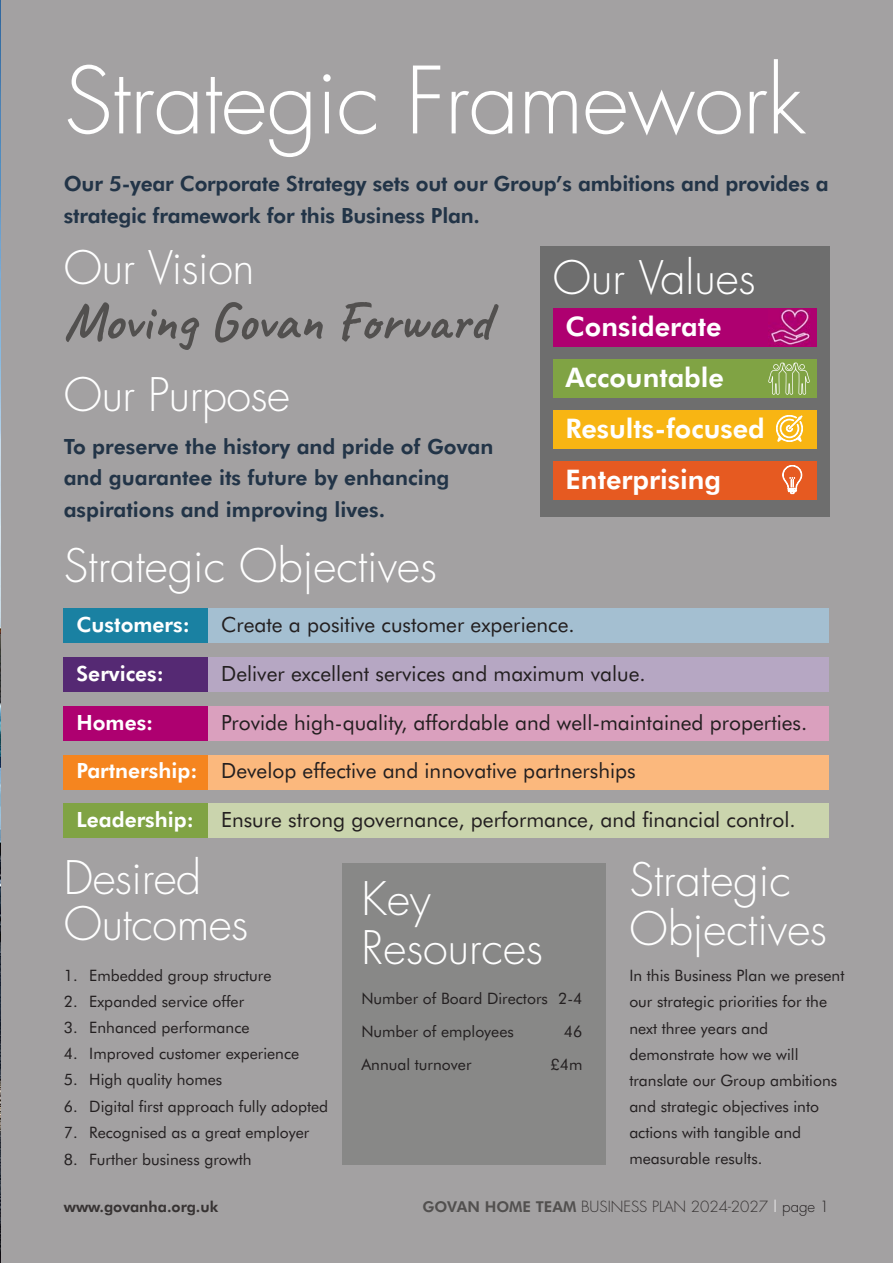
<style>
.page{position:relative;width:893px;height:1263px;background:#a3a1a2}
.page>*{position:absolute;margin:0;border:0;box-sizing:border-box;transform-origin:0 0}
.t1{font:300 90px "Futura";letter-spacing:-.01em;color:#fff}
.t2{font:700 54px "Caveat";color:#52504f}
.t3{font:300 45px/48.3px "Futura";color:#fff}
.t4{font:800 27px/51px "Futura BT";color:#fff}
.t5{font:21px "Futura BT";color:#231f20}
.t6{font:800 21px/31.8px "Futura BT";letter-spacing:-.01em;color:#223447}
.t7{font:800 21px "Futura BT";color:#fff}
.t8{font:15.75px/26.1px "Futura BT";color:#231f20}
.t9{font:300 15px "Futura";color:#373333}
.t10{font:800 15px "Futura BT";color:#373333}
.s1{font-weight:800;color:#fff}
.s2{font-family:"Futura BT";font-weight:800;color:#52504f}
.s3{color:#fff}
.s4{color:#231f20}
</style>
<div class="page">
<div style="left:540px;top:247px;width:289px;height:270px;background:#6e6e6e"></div>
<div style="left:553px;top:308px;width:263px;height:39px;background:#ae0070"></div>
<div style="left:553px;top:359px;width:263px;height:39px;background:#80a344"></div>
<div style="left:553px;top:410px;width:263px;height:39px;background:#f8b513"></div>
<div style="left:553px;top:461px;width:263px;height:39px;background:#e65a21"></div>
<img style="left:770px;top:310px;width:40px;height:35px">
<svg style="left:768px;top:363px;width:42px;height:32px"></svg>
<svg style="left:776px;top:415px;width:27px;height:27px"></svg>
<svg style="left:782px;top:465px;width:20px;height:29px"></svg>
<img style="left:0;top:0;width:1px;height:1263px">
<div style="left:64px;top:608px;width:765px;height:34px;background:#1a81a2"></div>
<div style="left:208px;top:608px;width:621px;height:34px;background:#a4bfd1"></div>
<div style="left:64px;top:657px;width:765px;height:34px;background:#552973"></div>
<div style="left:208px;top:657px;width:621px;height:34px;background:#b6a7c3"></div>
<div style="left:64px;top:706px;width:765px;height:34px;background:#ae0070"></div>
<div style="left:208px;top:706px;width:621px;height:34px;background:#daa0be"></div>
<div style="left:64px;top:755px;width:765px;height:34px;background:#f5851f"></div>
<div style="left:208px;top:755px;width:621px;height:34px;background:#fbb87d"></div>
<div style="left:64px;top:804px;width:765px;height:34px;background:#80a344"></div>
<div style="left:208px;top:804px;width:621px;height:34px;background:#cad4ad"></div>
<div style="left:342px;top:863px;width:264px;height:302px;background:#888887"></div>
<h1 class="t1" style="left:64px;top:59px;width:743px">Strategic Framework</h1>
<h3 class="t6" style="left:64px;top:169px;width:766px">Our 5-year Corporate Strategy sets out our Group’s ambitions and provides a strategic framework for this Business Plan.</h3>
<h3 class="t3" style="left:64px;top:247px;width:192px">Our Vision</h3>
<h2 class="t2" style="left:64px;top:287px;width:428px">Moving Govan Forward</h2>
<h3 class="t3" style="left:64px;top:374px;width:228px">Our Purpose</h3>
<h3 class="t6" style="left:64px;top:431px;width:431px">To preserve the history and pride of Govan and guarantee its future by enhancing aspirations and improving lives.</h3>
<h3 class="t3" style="left:553px;top:257px;width:204px">Our Values</h3>
<h3 class="t4" style="left:566px;top:302px;width:201px">Considerate<br>Accountable<br>Results-focused<br>Enterprising</h3>
<h3 class="t3" style="left:64px;top:545px;width:375px">Strategic Objectives</h3>
<h3 class="t7" style="left:77px;top:614px;width:115px">Customers:</h3>
<h3 class="t5" style="left:221px;top:614px;width:355px">Create a positive customer experience.</h3>
<h3 class="t7" style="left:77px;top:663px;width:89px">Services:</h3>
<h3 class="t5" style="left:221px;top:663px;width:426px">Deliver excellent services and maximum value.</h3>
<h3 class="t7" style="left:77px;top:712px;width:78px">Homes:</h3>
<h3 class="t5" style="left:221px;top:712px;width:588px">Provide high-quality, affordable and well-maintained properties.</h3>
<h3 class="t5" style="left:77px;top:761px;width:561px"><span class="s1">Partnership:</span> Develop effective and innovative partnerships</h3>
<h3 class="t7" style="left:77px;top:809px;width:119px">Leadership:</h3>
<h3 class="t5" style="left:221px;top:809px;width:576px">Ensure strong governance, performance, and financial control.</h3>
<h3 class="t3" style="left:64px;top:858px;width:186px;line-height:46.5px">Desired<br>Outcomes</h3>
<p class="t8" style="left:64px;top:963px;width:209px">1. Embedded group structure</p>
<p class="t8" style="left:64px;top:989px;width:182px">2. Expanded service offer</p>
<p class="t8" style="left:64px;top:1015px;width:187px">3. Enhanced performance</p>
<p class="t8" style="left:64px;top:1041px;width:237px">4. Improved customer experience</p>
<p class="t8" style="left:64px;top:1068px;width:160px">5. High quality homes</p>
<p class="t8" style="left:64px;top:1094px;width:266px">6. Digital first approach fully adopted</p>
<p class="t8" style="left:64px;top:1120px;width:247px">7. Recognised as a great employer</p>
<p class="t8" style="left:64px;top:1147px;width:189px">8. Further business growth</p>
<h3 class="t3" style="left:629px;top:859px;width:199px">Strategic<br>Objectives</h3>
<p class="t8" style="left:629px;top:963px;width:217px">In this Business Plan we present our strategic priorities for the next three years and demonstrate how we will translate our Group ambitions and strategic objectives into actions with tangible and measurable results.</p>
<h3 class="t3" style="left:361px;top:878px;width:183px">Key<br>Resources</h3>
<p class="t8" style="left:361px;top:983px;width:223px;line-height:33px">Number of Board Directors 2-4<br>Number of employees</p>
<p class="t8" style="left:564px;top:1019px;width:20px">46</p>
<p class="t8" style="left:361px;top:1052px;width:112px">Annual turnover</p>
<p class="t8" style="left:551px;top:1052px;width:33px">£4m</p>
<p class="t10" style="left:64px;top:1199px;width:156px">www.govanha.org.uk</p>
<p class="t9" style="left:422px;top:1199px;width:408px"><span class="s2">GOVAN HOME TEAM</span> BUSINESS PLAN 2024-2027 <span class="s3">|</span> <span class="s4">page 1</span></p>
</div>
